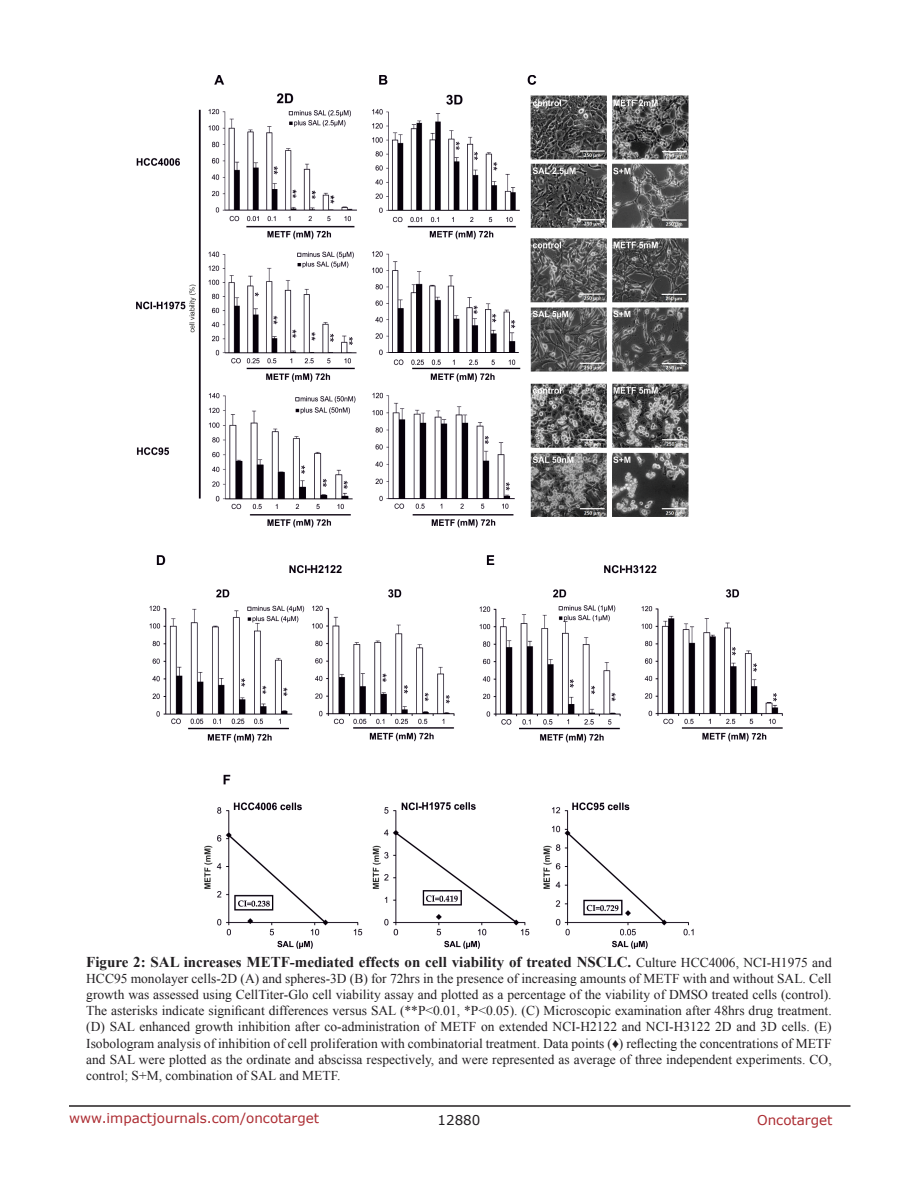
<style>
.page{position:relative;width:918px;height:1188px;background:#fff}
.page>*{position:absolute;margin:0;border:0;box-sizing:border-box;transform-origin:0 0}
.FigureText{font:700 15px "Times New Roman";color:#221f22}
.FigureText-2{font:13.5px/16.2px "Times New Roman";color:#221f22;text-align:justify}
.t1{font:13.5px "Verdana";color:#ac2b31}
.t2{font:13.5px "Verdana";color:#221f22}
.s1{font-weight:400;font-size:13.5px}
</style>
<div class="page">
<hr style="left:69px;top:1105px;width:781px;height:2px;background:#231f20">
<img style="left:137px;top:75px;width:646px;height:874px">
<p class="FigureText" style="left:86px;top:951px;width:747px">Figure 2: SAL increases METF-mediated effects on cell viability of treated NSCLC. <span class="s1">Culture HCC4006, NCI-H1975 and</span></p>
<p class="FigureText-2" style="left:86px;top:970px;width:747px">HCC95 monolayer cells-2D (A) and spheres-3D (B) for 72hrs in the presence of increasing amounts of METF with and without SAL. Cell growth was assessed using CellTiter-Glo cell viability assay and plotted as a percentage of the viability of DMSO treated cells (control).<br>The asterisks indicate significant differences versus SAL (**P&lt;0.01, *P&lt;0.05). (C) Microscopic examination after 48hrs drug treatment. (D) SAL enhanced growth inhibition after co-administration of METF on extended NCI-H2122 and NCI-H3122 2D and 3D cells. (E)<br>Isobologram analysis of inhibition of cell proliferation with combinatorial treatment. Data points (♦) reflecting the concentrations of METF and SAL were plotted as the ordinate and abscissa respectively, and were represented as average of three independent experiments. CO, control; S+M, combination of SAL and METF.</p>
<p class="t1" style="left:69px;top:1109px;width:252px">www.impactjournals.com/oncotarget</p>
<p class="t2" style="left:438px;top:1111px;width:44px">12880</p>
<p class="t1" style="left:757px;top:1111px;width:77px">Oncotarget</p>
</div>
